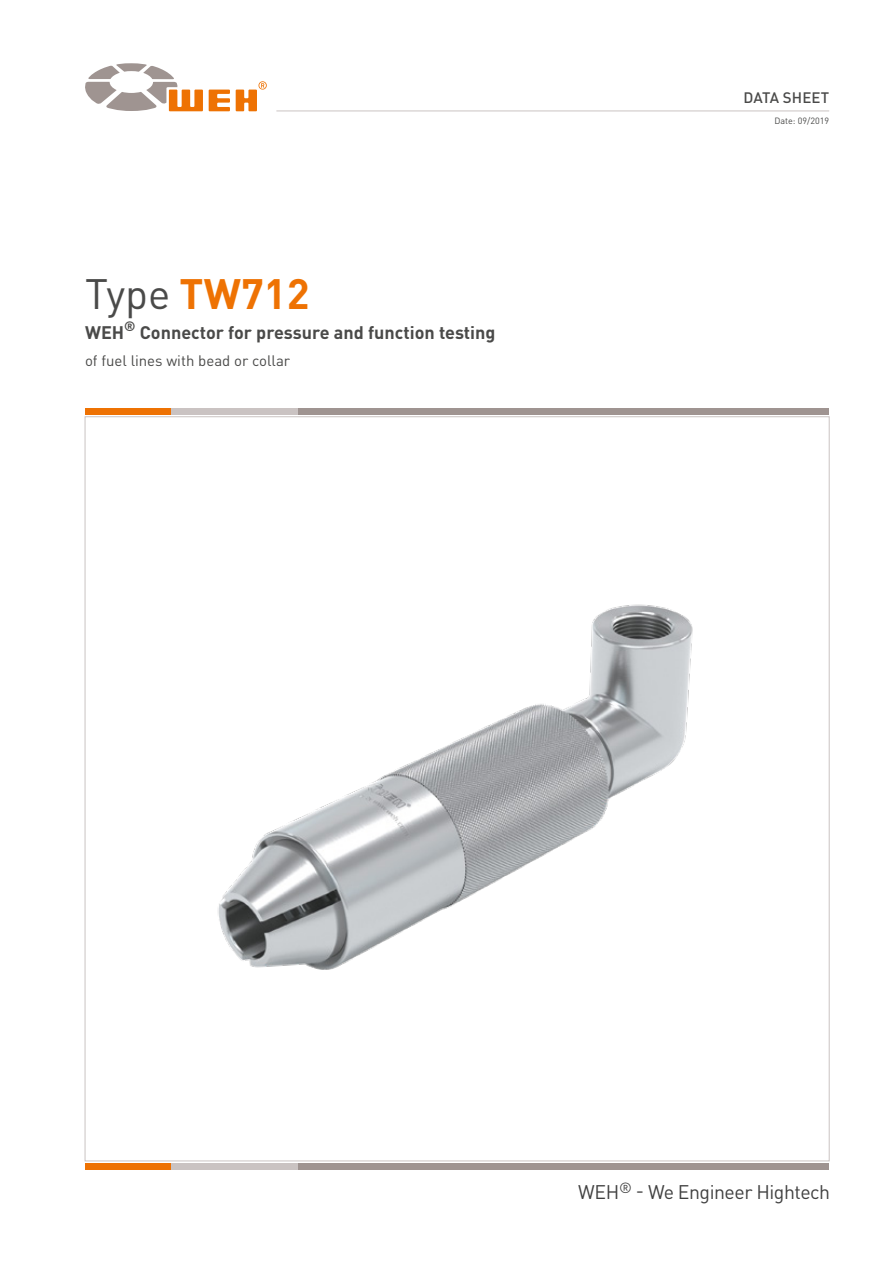
<style>
.page{position:relative;width:893px;height:1263px;background:#fff}
.page>*{position:absolute;margin:0;border:0;box-sizing:border-box;transform-origin:0 0}
.t1{font:700 42px "DIN Pro";color:#ee7203}
.t2{font:19.5px "DIN Pro";letter-spacing:-.025em;color:#000}
.t3{font:700 18px "DIN Pro";color:#4a4a49}
.t4{font:15px "DIN Pro";color:#4a4a49}
.t5{font:500 15px "DIN Pro";letter-spacing:.01em;color:#4a4a49}
.t6{font:9px "DIN Pro";color:#4a4a49}
.s1{font-weight:400;color:#4a4a49}
</style>
<div class="page">
<div style="left:298px;top:408px;width:531px;height:7px;background:#9f9491"></div>
<div style="left:170px;top:408px;width:128px;height:7px;background:#cac3c2"></div>
<div style="left:85px;top:408px;width:85px;height:7px;background:#ee7203"></div>
<div style="left:298px;top:1163px;width:531px;height:6px;background:#9f9491"></div>
<div style="left:170px;top:1163px;width:128px;height:6px;background:#cac3c2"></div>
<div style="left:85px;top:1163px;width:85px;height:6px;background:#ee7203"></div>
<hr style="left:276px;top:111px;width:553px;height:1px;background:#cac3c2">
<svg style="left:85px;top:63px;width:118px;height:48px"></svg>
<svg style="left:209px;top:90px;width:21px;height:21px"></svg>
<svg style="left:236px;top:81px;width:31px;height:30px"></svg>
<img style="left:85px;top:479px;width:744px;height:625px">
<h1 class="t1" style="left:85px;top:258px;width:226px"><span class="s1">Type</span> TW712</h1>
<p class="t3" style="left:85px;top:317px;width:412px">WEH<sup>®</sup> Connector for pressure and function testing</p>
<p class="t4" style="left:85px;top:348px;width:207px">of fuel lines with bead or collar</p>
<p class="t5" style="left:743px;top:85px;width:87px">DATA SHEET</p>
<p class="t6" style="left:774px;top:113px;width:56px">Date: 09/2019</p>
<p class="t2" style="left:578px;top:1177px;width:254px">WEH<sup>®</sup> - We Engineer Hightech</p>
</div>
